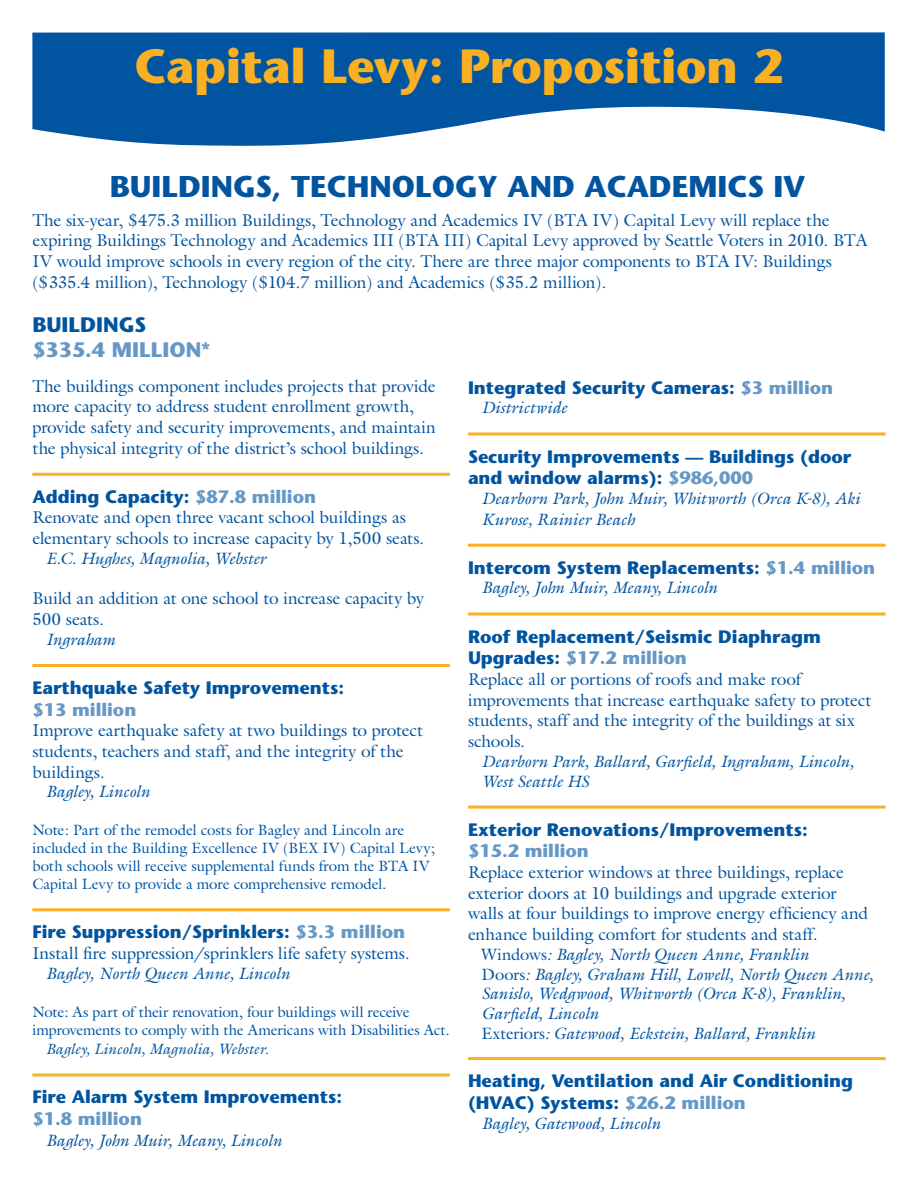
<style>
.page{position:relative;width:918px;height:1188px;background:#fff}
.page>*{position:absolute;margin:0;border:0;box-sizing:border-box;transform-origin:0 0}
.t1{font:700 48px "Stone Sans";letter-spacing:-.01em;color:#fab023}
.t2{font:700 30px "Stone Sans";color:#0054a0}
.t3{font:700 21px "Stone Sans";color:#6698c6}
.t4{font:700 21px "Stone Sans";color:#0054a0}
.t5{font:700 18px/21.6px "Stone Sans";color:#0054a0}
.t6{font:700 18px "Stone Sans";color:#6698c6}
.t7{font:17.25px/20.7px "Galliard";letter-spacing:-.01em;color:#0054a0}
.t8{font:italic 16.5px/19.8px "Galliard";letter-spacing:-.005em;color:#0054a0}
.t9{font:15px/18px "Galliard";letter-spacing:-.01em;color:#0054a0}
.t10{font:italic 15px "Galliard";color:#0054a0}
.s1{color:#6698c6}
.s2{font-style:normal}
</style>
<div class="page">
<hr style="left:468px;top:1057px;width:418px;height:3px;background:#fab023">
<hr style="left:468px;top:806px;width:418px;height:3px;background:#fab023">
<hr style="left:468px;top:613px;width:418px;height:3px;background:#fab023">
<hr style="left:468px;top:544px;width:418px;height:3px;background:#fab023">
<hr style="left:468px;top:433px;width:418px;height:3px;background:#fab023">
<hr style="left:32px;top:1073px;width:418px;height:3px;background:#fab023">
<hr style="left:32px;top:908px;width:418px;height:3px;background:#fab023">
<hr style="left:32px;top:664px;width:418px;height:3px;background:#fab023">
<hr style="left:32px;top:473px;width:418px;height:3px;background:#fab023">
<svg style="left:32px;top:32px;width:854px;height:114px;fill:#0054a0"></svg>
<p class="t1" style="left:135px;top:38px;width:651px">Capital Levy: Proposition 2</p>
<h2 class="t2" style="left:110px;top:169px;width:697px">BUILDINGS, TECHNOLOGY AND ACADEMICS IV</h2>
<p class="t7" style="left:32px;top:209px;width:837px">The six-year, $475.3 million Buildings, Technology and Academics IV (BTA IV) Capital Levy will replace the expiring Buildings Technology and Academics III (BTA III) Capital Levy approved by Seattle Voters in 2010. BTA IV would improve schools in every region of the city. There are three major components to BTA IV: Buildings ($335.4 million), Technology ($104.7 million) and Academics ($35.2 million).</p>
<p class="t4" style="left:32px;top:312px;width:115px">BUILDINGS</p>
<h3 class="t3" style="left:32px;top:338px;width:180px">$335.4 MILLION*</h3>
<p class="t7" style="left:32px;top:375px;width:405px">The buildings component includes projects that provide more capacity to address student enrollment growth, provide safety and security improvements, and maintain the physical integrity of the district’s school buildings.</p>
<p class="t5" style="left:32px;top:486px;width:285px">Adding Capacity: <span class="s1">$87.8 million</span></p>
<p class="t7" style="left:32px;top:507px;width:393px">Renovate and open three vacant school buildings as elementary schools to increase capacity by 1,500 seats.</p>
<p class="t8" style="left:46px;top:548px;width:222px">E.C. Hughes, Magnolia, Webster</p>
<p class="t7" style="left:32px;top:588px;width:393px">Build an addition at one school to increase capacity by<br>500 seats.</p>
<p class="t8" style="left:46px;top:629px;width:71px">Ingraham</p>
<p class="t5" style="left:32px;top:677px;width:313px">Earthquake Safety Improvements:</p>
<p class="t6" style="left:32px;top:699px;width:105px">$13 million</p>
<p class="t7" style="left:32px;top:720px;width:392px">Improve earthquake safety at two buildings to protect students, teachers and staff, and the integrity of the buildings.</p>
<p class="t8" style="left:46px;top:782px;width:106px">Bagley, Lincoln</p>
<p class="t9" style="left:32px;top:821px;width:404px">Note: Part of the remodel costs for Bagley and Lincoln are included in the Building Excellence IV (BEX IV) Capital Levy; both schools will receive supplemental funds from the BTA IV Capital Levy to provide a more comprehensive remodel.</p>
<p class="t5" style="left:32px;top:921px;width:374px">Fire Suppression/Sprinklers: <span class="s1">$3.3 million</span></p>
<p class="t7" style="left:32px;top:943px;width:379px">Install fire suppression/sprinklers life safety systems.</p>
<p class="t8" style="left:46px;top:963px;width:246px">Bagley, North Queen Anne, Lincoln</p>
<p class="t9" style="left:32px;top:1002px;width:419px">Note: As part of their renovation, four buildings will receive improvements to comply with the Americans with Disabilities Act.</p>
<p class="t10" style="left:46px;top:1040px;width:224px">Bagley, Lincoln, Magnolia, Webster.</p>
<p class="t5" style="left:468px;top:377px;width:367px">Integrated Security Cameras: <span class="s1">$3 million</span></p>
<p class="t8" style="left:482px;top:398px;width:87px">Districtwide</p>
<p class="t5" style="left:468px;top:445px;width:385px">Security Improvements — Buildings (door and window alarms): <span class="s1">$986,000</span></p>
<p class="t8" style="left:482px;top:488px;width:380px;line-height:20.7px">Dearborn Park, John Muir, Whitworth (Orca K-8), Aki<br>Kurose, Rainier Beach</p>
<p class="t5" style="left:468px;top:557px;width:409px">Intercom System Replacements: <span class="s1">$1.4 million</span></p>
<p class="t8" style="left:482px;top:578px;width:238px">Bagley, John Muir, Meany, Lincoln</p>
<p class="t5" style="left:468px;top:625px;width:355px">Roof Replacement/Seismic Diaphragm<br>Upgrades: <span class="s1">$17.2 million</span></p>
<p class="t7" style="left:468px;top:668px;width:405px">Replace all or portions of roofs and make roof improvements that increase earthquake safety to protect students, staff and the integrity of the buildings at six schools.</p>
<p class="t8" style="left:482px;top:751px;width:374px">Dearborn Park, Ballard, Garfield, Ingraham, Lincoln,</p>
<p class="t8" style="left:482px;top:771px;width:109px">West Seattle HS</p>
<p class="t5" style="left:468px;top:818px;width:341px">Exterior Renovations/Improvements:</p>
<p class="t6" style="left:468px;top:840px;width:122px">$15.2 million</p>
<p class="t7" style="left:468px;top:861px;width:402px">Replace exterior windows at three buildings, replace exterior doors at 10 buildings and upgrade exterior walls at four buildings to improve energy efficiency and enhance building comfort for students and staff.</p>
<p class="t8" style="left:482px;top:944px;width:394px"><span class="s2">Windows</span>: Bagley, North Queen Anne, Franklin<br><span class="s2">Doors</span>: Bagley, Graham Hill, Lowell, North Queen Anne, Sanislo, Wedgwood, Whitworth (Orca K-8), Franklin, Garfield, Lincoln<br><span class="s2">Exteriors</span>: Gatewood, Eckstein, Ballard, Franklin</p>
<p class="t5" style="left:468px;top:1070px;width:387px">Heating, Ventilation and Air Conditioning</p>
<p class="t5" style="left:32px;top:1086px;width:311px">Fire Alarm System Improvements:</p>
<p class="t5" style="left:468px;top:1092px;width:279px">(HVAC) Systems: <span class="s1">$26.2 million</span></p>
<p class="t6" style="left:32px;top:1108px;width:111px">$1.8 million</p>
<p class="t8" style="left:482px;top:1113px;width:181px">Bagley, Gatewood, Lincoln</p>
<p class="t8" style="left:46px;top:1130px;width:238px">Bagley, John Muir, Meany, Lincoln</p>
</div>
